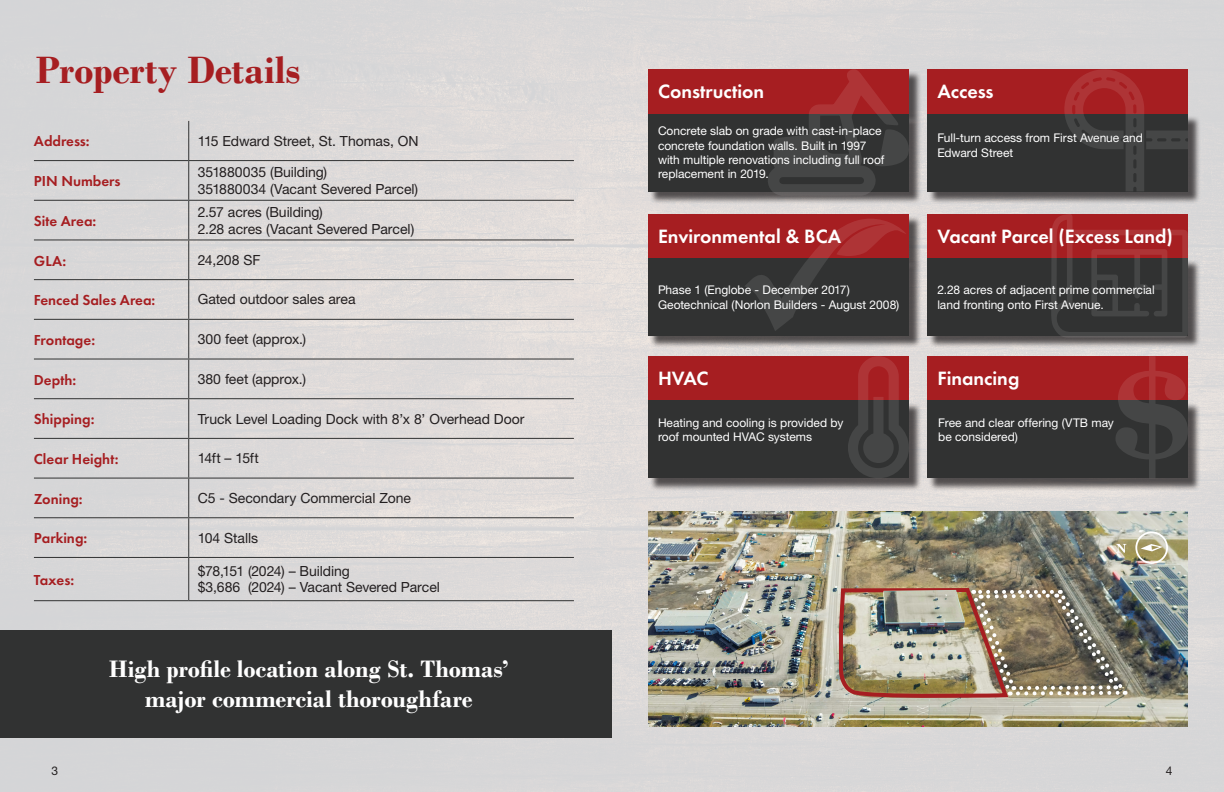
<style>
.page{position:relative;width:1224px;height:792px;background:#dad8d9}
.page>*{position:absolute;margin:0;border:0;box-sizing:border-box;transform-origin:0 0}
.Heading_1{font:700 40px "Bodoni";letter-spacing:-.005em;color:#a61e21}
.Callout{font:700 25px/30px "Bodoni";letter-spacing:-.005em;color:#fff;text-align:center}
.Heading_2{font:600 20px "Futura PT";color:#fff}
.Heading_3{font:600 15px "Futura PT";color:#a61e21}
.Paragraph{font:14px/16.8px "Helvetica Neue LT Std";letter-spacing:-.005em;color:#231f20}
.Paragraph-2{font:14px "Helvetica Neue LT Std";letter-spacing:-.025em;color:#231f20}
.Paragraph-3{font:12px/14.4px "Helvetica Neue LT Std";letter-spacing:-.005em;color:#fff}
.t1{font:12px "Helvetica Neue LT Std";color:#231f20}
</style>
<div class="page">
<hr style="left:188px;top:121px;width:1px;height:39px;background:#313232">
<hr style="left:188px;top:161px;width:1px;height:39px;background:#313232">
<hr style="left:188px;top:201px;width:1px;height:38px;background:#313232">
<hr style="left:188px;top:240px;width:1px;height:39px;background:#313232">
<hr style="left:188px;top:280px;width:1px;height:39px;background:#313232">
<hr style="left:188px;top:320px;width:1px;height:39px;background:#313232">
<hr style="left:188px;top:360px;width:1px;height:38px;background:#313232">
<hr style="left:188px;top:399px;width:1px;height:39px;background:#313232">
<hr style="left:188px;top:439px;width:1px;height:39px;background:#313232">
<hr style="left:188px;top:479px;width:1px;height:38px;background:#313232">
<hr style="left:188px;top:518px;width:1px;height:39px;background:#313232">
<hr style="left:188px;top:558px;width:1px;height:42px;background:#313232">
<hr style="left:34px;top:160px;width:155px;height:1px;background:#313232">
<hr style="left:189px;top:160px;width:385px;height:1px;background:#313232">
<hr style="left:34px;top:200px;width:155px;height:1px;background:#313232">
<hr style="left:189px;top:200px;width:385px;height:1px;background:#313232">
<hr style="left:34px;top:239px;width:155px;height:1px;background:#313232">
<hr style="left:189px;top:239px;width:385px;height:1px;background:#313232">
<hr style="left:34px;top:279px;width:155px;height:1px;background:#313232">
<hr style="left:189px;top:279px;width:385px;height:1px;background:#313232">
<hr style="left:34px;top:319px;width:155px;height:1px;background:#313232">
<hr style="left:189px;top:319px;width:385px;height:1px;background:#313232">
<hr style="left:34px;top:359px;width:155px;height:1px;background:#313232">
<hr style="left:189px;top:359px;width:385px;height:1px;background:#313232">
<hr style="left:34px;top:398px;width:155px;height:1px;background:#313232">
<hr style="left:189px;top:398px;width:385px;height:1px;background:#313232">
<hr style="left:34px;top:438px;width:155px;height:1px;background:#313232">
<hr style="left:189px;top:438px;width:385px;height:1px;background:#313232">
<hr style="left:34px;top:478px;width:155px;height:1px;background:#313232">
<hr style="left:189px;top:478px;width:385px;height:1px;background:#313232">
<hr style="left:34px;top:517px;width:155px;height:1px;background:#313232">
<hr style="left:189px;top:517px;width:385px;height:1px;background:#313232">
<hr style="left:34px;top:557px;width:155px;height:1px;background:#313232">
<hr style="left:189px;top:557px;width:385px;height:1px;background:#313232">
<hr style="left:34px;top:600px;width:155px;height:1px;background:#313232">
<hr style="left:189px;top:600px;width:385px;height:1px;background:#313232">
<div style="left:650px;top:71px;width:272px;height:55px;background:#231f20;opacity:.75"></div>
<div style="left:648px;top:69px;width:261px;height:45px;background:#a61e21"></div>
<div style="left:650px;top:215px;width:272px;height:56px;background:#231f20;opacity:.75"></div>
<div style="left:648px;top:214px;width:261px;height:44px;background:#a61e21"></div>
<div style="left:648px;top:356px;width:261px;height:44px;background:#a61e21"></div>
<div style="left:927px;top:356px;width:261px;height:44px;background:#a61e21"></div>
<div style="left:927px;top:69px;width:261px;height:45px;background:#a61e21"></div>
<div style="left:927px;top:214px;width:261px;height:44px;background:#a61e21"></div>
<div style="left:650px;top:115px;width:272px;height:89px;background:#231f20;opacity:.75"></div>
<div style="left:648px;top:114px;width:261px;height:77px;background:#313232"></div>
<div style="left:650px;top:260px;width:272px;height:89px;background:#231f20;opacity:.75"></div>
<div style="left:648px;top:258px;width:261px;height:78px;background:#313232"></div>
<div style="left:650px;top:402px;width:272px;height:89px;background:#231f20;opacity:.75"></div>
<div style="left:648px;top:400px;width:261px;height:78px;background:#313232"></div>
<div style="left:928px;top:402px;width:273px;height:89px;background:#231f20;opacity:.75"></div>
<div style="left:927px;top:400px;width:261px;height:78px;background:#313232"></div>
<div style="left:928px;top:115px;width:273px;height:89px;background:#231f20;opacity:.75"></div>
<div style="left:927px;top:114px;width:261px;height:77px;background:#313232"></div>
<div style="left:928px;top:260px;width:273px;height:89px;background:#231f20;opacity:.75"></div>
<div style="left:927px;top:258px;width:261px;height:78px;background:#313232"></div>
<svg style="left:767px;top:69px;width:143px;height:127px"></svg>
<svg style="left:1064px;top:69px;width:124px;height:122px"></svg>
<svg style="left:745px;top:219px;width:161px;height:112px"></svg>
<svg style="left:848px;top:356px;width:61px;height:122px"></svg>
<svg style="left:1116px;top:356px;width:72px;height:122px"></svg>
<div style="left:0;top:630px;width:612px;height:108px;background:#313232"></div>
<img style="left:648px;top:511px;width:540px;height:216px">
<svg style="left:1051px;top:214px;width:137px;height:124px"></svg>
<img style="left:837px;top:586px;width:289px;height:117px">
<svg style="left:1135px;top:531px;width:33px;height:33px"></svg>
<svg style="left:1116px;top:544px;width:10px;height:9px"></svg>
<p class="Heading_1" style="left:36px;top:46px;width:266px">Property Details</p>
<p class="Heading_3" style="left:34px;top:132px;width:57px">Address:</p>
<p class="Paragraph" style="left:198px;top:132px;width:222px">115 Edward Street, St. Thomas, ON</p>
<p class="Heading_3" style="left:34px;top:172px;width:88px">PIN Numbers</p>
<p class="Paragraph" style="left:198px;top:163px;width:222px">351880035 (Building)<br>351880034 (Vacant Severed Parcel)</p>
<p class="Heading_3" style="left:34px;top:211px;width:64px">Site Area:</p>
<p class="Paragraph" style="left:198px;top:203px;width:218px">2.57 acres (Building)<br>2.28 acres (Vacant Severed Parcel)</p>
<p class="Heading_3" style="left:34px;top:251px;width:34px">GLA:</p>
<p class="Paragraph" style="left:198px;top:251px;width:64px">24,208 SF</p>
<p class="Heading_3" style="left:34px;top:291px;width:123px">Fenced Sales Area:</p>
<p class="Paragraph" style="left:198px;top:291px;width:159px">Gated outdoor sales area</p>
<p class="Heading_3" style="left:34px;top:330px;width:63px">Frontage:</p>
<p class="Paragraph" style="left:198px;top:331px;width:110px">300 feet (approx.)</p>
<p class="Heading_3" style="left:34px;top:370px;width:44px">Depth:</p>
<p class="Paragraph" style="left:198px;top:370px;width:110px">380 feet (approx.)</p>
<p class="Heading_3" style="left:34px;top:410px;width:62px">Shipping:</p>
<p class="Paragraph" style="left:198px;top:410px;width:328px">Truck Level Loading Dock with 8’x 8’ Overhead Door</p>
<p class="Heading_3" style="left:34px;top:450px;width:86px">Clear Height:</p>
<p class="Paragraph-2" style="left:198px;top:450px;width:63px">14ft – 15ft</p>
<p class="Heading_3" style="left:34px;top:489px;width:50px">Zoning:</p>
<p class="Paragraph" style="left:198px;top:489px;width:215px">C5 - Secondary Commercial Zone</p>
<p class="Heading_3" style="left:34px;top:529px;width:55px">Parking:</p>
<p class="Paragraph" style="left:198px;top:529px;width:62px">104 Stalls</p>
<p class="Heading_3" style="left:34px;top:570px;width:42px">Taxes:</p>
<p class="Paragraph" style="left:198px;top:562px;width:244px">$78,151 (2024) – Building<br>$3,686 (2024) – Vacant Severed Parcel</p>
<p class="Callout" style="left:109px;top:653px;width:402px">High profile location along St. Thomas’ major commercial thoroughfare</p>
<p class="Heading_2" style="left:658px;top:79px;width:108px">Construction</p>
<p class="Heading_2" style="left:937px;top:79px;width:58px">Access</p>
<p class="Paragraph-3" style="left:658px;top:124px;width:228px">Concrete slab on grade with cast-in-place concrete foundation walls. Built in 1997 with multiple renovations including full roof replacement in 2019.</p>
<p class="Paragraph-3" style="left:937px;top:130px;width:207px">Full-turn access from First Avenue and<br>Edward Street</p>
<p class="Heading_2" style="left:658px;top:224px;width:185px">Environmental &amp; BCA</p>
<p class="Heading_2" style="left:937px;top:224px;width:237px">Vacant Parcel (Excess Land)</p>
<p class="Paragraph-3" style="left:658px;top:283px;width:243px">Phase 1 (Englobe - December 2017)<br>Geotechnical (Norlon Builders - August 2008)</p>
<p class="Paragraph-3" style="left:937px;top:283px;width:219px">2.28 acres of adjacent prime commercial land fronting onto First Avenue.</p>
<p class="Heading_2" style="left:658px;top:366px;width:52px">HVAC</p>
<p class="Heading_2" style="left:937px;top:366px;width:83px">Financing</p>
<p class="Paragraph-3" style="left:658px;top:415px;width:187px">Heating and cooling is provided by roof mounted HVAC systems</p>
<p class="Paragraph-3" style="left:938px;top:415px;width:177px">Free and clear offering (VTB may be considered)</p>
<p class="t1" style="left:51px;top:764px;width:8px">3</p>
<p class="t1" style="left:1166px;top:764px;width:8px">4</p>
</div>
